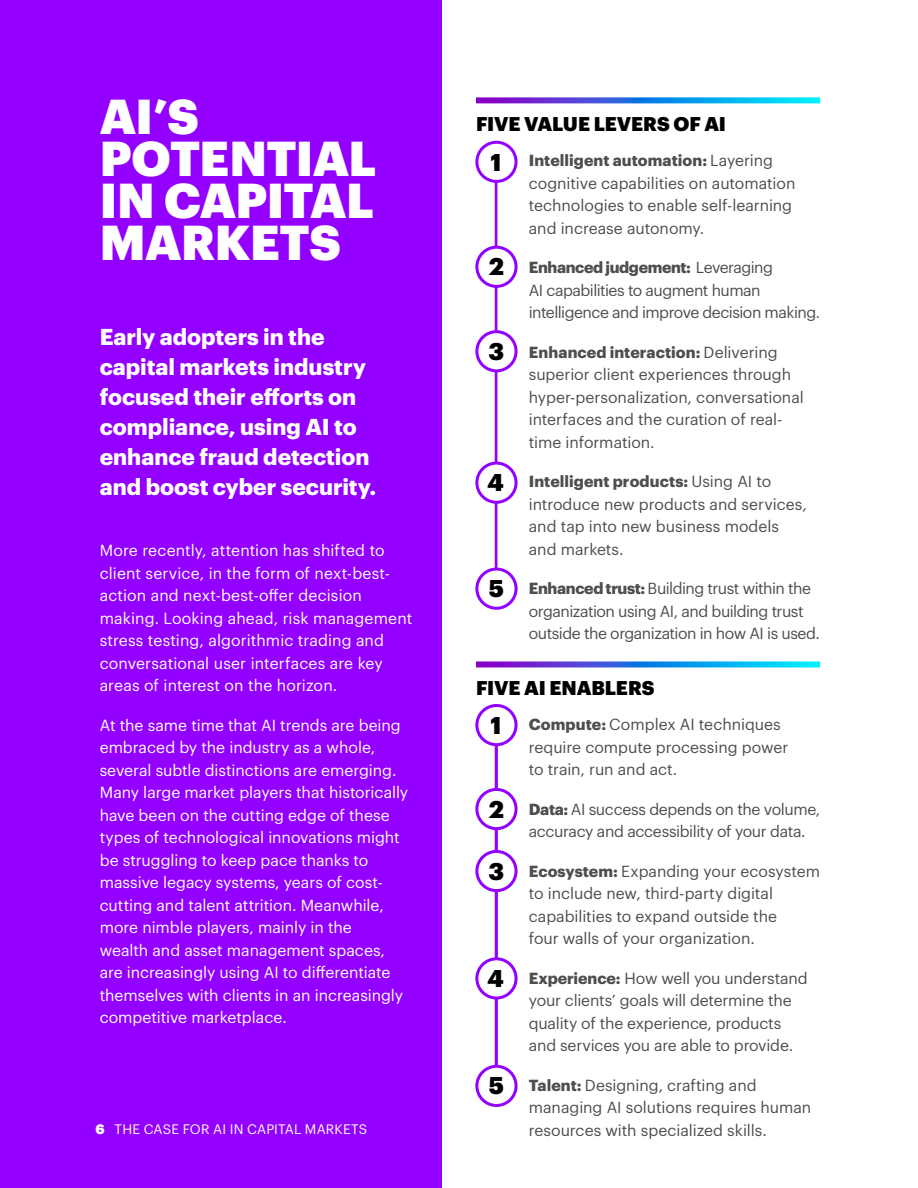
<style>
.page{position:relative;width:918px;height:1188px;background:#fff}
.page>*{position:absolute;margin:0;border:0;box-sizing:border-box;transform-origin:0 0}
.t1{font:900 48px/42px "Graphik";letter-spacing:-.01em;color:#fff}
.t2{font:900 23.7px "Graphik";color:#000}
.t3{font:700 22.5px/30px "Graphik";color:#fff}
.t4{font:900 19.5px "Graphik";letter-spacing:-.01em;color:#000}
.t5{font:15.75px/22.5px "Graphik";letter-spacing:-.005em;color:#4e4e4e}
.t6{font:15.75px/22.5px "Graphik";color:#fff}
.t7{font:15.75px/22.5px "Graphik";letter-spacing:-.035em;color:#4e4e4e}
.t8{font:15.75px/22.5px "Graphik";letter-spacing:-.025em;color:#4e4e4e}
.t9{font:13.5px "Graphik";letter-spacing:.01em;color:#fff}
.s1{font-weight:900}
.s2{font-weight:700}
</style>
<div class="page">
<div style="left:0;top:0;width:442px;height:1188px;background:#9400ff"></div>
<svg style="left:476px;top:97px;width:344px;height:6px;background:#3981e4"></svg>
<svg style="left:476px;top:661px;width:344px;height:6px;background:#3c82e5"></svg>
<hr style="left:495px;top:166px;width:2px;height:429px;background:#9400ff">
<svg style="left:477px;top:247px;width:39px;height:39px"></svg>
<div style="left:475px;top:246px;width:43px;height:42px;border:3px solid #9400ff;border-radius:50%"></div>
<div style="left:485px;top:255px;width:23px;height:20px;background:#fff"></div>
<svg style="left:477px;top:332px;width:39px;height:39px"></svg>
<div style="left:475px;top:330px;width:43px;height:42px;border:3px solid #9400ff;border-radius:50%"></div>
<div style="left:485px;top:340px;width:23px;height:23px;background:#fff"></div>
<svg style="left:477px;top:463px;width:39px;height:39px"></svg>
<div style="left:475px;top:462px;width:43px;height:42px;border:3px solid #9400ff;border-radius:50%"></div>
<div style="left:483px;top:471px;width:24px;height:22px;background:#fff"></div>
<svg style="left:477px;top:569px;width:39px;height:39px"></svg>
<div style="left:475px;top:568px;width:43px;height:42px;border:3px solid #9400ff;border-radius:50%"></div>
<div style="left:485px;top:577px;width:23px;height:21px;background:#fff"></div>
<svg style="left:477px;top:142px;width:39px;height:39px"></svg>
<div style="left:475px;top:141px;width:43px;height:42px;border:3px solid #9400ff;border-radius:50%"></div>
<div style="left:484px;top:151px;width:24px;height:21px;background:#fff"></div>
<hr style="left:495px;top:730px;width:3px;height:365px;background:#9400ff">
<svg style="left:477px;top:705px;width:39px;height:40px"></svg>
<div style="left:475px;top:704px;width:43px;height:42px;border:3px solid #9400ff;border-radius:50%"></div>
<div style="left:484px;top:714px;width:24px;height:21px;background:#fff"></div>
<svg style="left:477px;top:789px;width:39px;height:40px"></svg>
<div style="left:475px;top:788px;width:43px;height:42px;border:3px solid #9400ff;border-radius:50%"></div>
<div style="left:485px;top:797px;width:23px;height:21px;background:#fff"></div>
<svg style="left:477px;top:851px;width:39px;height:40px"></svg>
<div style="left:475px;top:850px;width:43px;height:42px;border:3px solid #9400ff;border-radius:50%"></div>
<div style="left:485px;top:860px;width:23px;height:22px;background:#fff"></div>
<svg style="left:477px;top:959px;width:39px;height:39px"></svg>
<div style="left:475px;top:957px;width:43px;height:43px;border:3px solid #9400ff;border-radius:50%"></div>
<div style="left:483px;top:967px;width:24px;height:22px;background:#fff"></div>
<svg style="left:477px;top:1066px;width:39px;height:39px"></svg>
<div style="left:475px;top:1065px;width:43px;height:42px;border:3px solid #9400ff;border-radius:50%"></div>
<div style="left:485px;top:1075px;width:23px;height:20px;background:#fff"></div>
<h1 class="t1" style="left:100px;top:91px;width:278px">AI’S<br>POTENTIAL<br>IN CAPITAL<br>MARKETS</h1>
<h3 class="t3" style="left:100px;top:319px;width:278px">Early adopters in the capital markets industry focused their efforts on compliance, using AI to enhance fraud detection and boost cyber security.</h3>
<p class="t6" style="left:100px;top:538px;width:314px">More recently, attention has shifted to client service, in the form of next-best&shy;action and next-best-offer decision making. Looking ahead, risk management stress testing, algorithmic trading and conversational user interfaces are key areas of interest on the horizon.</p>
<p class="t6" style="left:100px;top:713px;width:310px">At the same time that AI trends are being embraced by the industry as a whole, several subtle distinctions are emerging.<br>Many large market players that historically have been on the cutting edge of these types of technological innovations might be struggling to keep pace thanks to massive legacy systems, years of cost&shy;cutting and talent attrition. Meanwhile, more nimble players, mainly in the<br>wealth and asset management spaces, are increasingly using AI to differentiate themselves with clients in an increasingly competitive marketplace.</p>
<p class="t9" style="left:95px;top:1119px;width:273px"><span class="s1">6</span> THE CASE FOR AI IN CAPITAL MARKETS</p>
<p class="t4" style="left:476px;top:109px;width:252px">FIVE VALUE LEVERS OF AI</p>
<p class="t5" style="left:529px;top:148px;width:268px"><span class="s2">Intelligent automation:</span> Layering cognitive capabilities on automation technologies to enable self-learning and increase autonomy.</p>
<p class="t7" style="left:529px;top:255px;width:293px"><span class="s2">Enhanced judgement:</span> Leveraging<br>AI capabilities to augment human intelligence and improve decision making.</p>
<p class="t5" style="left:529px;top:340px;width:277px"><span class="s2">Enhanced interaction:</span> Delivering superior client experiences through hyper-personalization, conversational interfaces and the curation of real&shy;time information.</p>
<p class="t5" style="left:529px;top:469px;width:279px"><span class="s2">Intelligent products:</span> Using AI to introduce new products and services, and tap into new business models and markets.</p>
<p class="t7" style="left:529px;top:576px;width:293px"><span class="s2">Enhanced trust:</span> Building trust within the organization using AI, and building trust outside the organization in how AI is used.</p>
<p class="t4" style="left:476px;top:673px;width:180px">FIVE AI ENABLERS</p>
<p class="t5" style="left:529px;top:712px;width:261px"><span class="s2">Compute:</span> Complex AI techniques require compute processing power to train, run and act.</p>
<p class="t8" style="left:529px;top:797px;width:293px"><span class="s2">Data:</span> AI success depends on the volume, accuracy and accessibility of your data.</p>
<p class="t5" style="left:529px;top:859px;width:293px"><span class="s2">Ecosystem:</span> Expanding your ecosystem to include new, third-party digital capabilities to expand outside the<br>four walls of your organization.</p>
<p class="t5" style="left:529px;top:966px;width:280px"><span class="s2">Experience:</span> How well you understand your clients’ goals will determine the quality of the experience, products and services you are able to provide.</p>
<p class="t5" style="left:529px;top:1073px;width:284px"><span class="s2">Talent:</span> Designing, crafting and managing AI solutions requires human resources with specialized skills.</p>
<h2 class="t2" style="left:491px;top:143px;width:12px">1</h2>
<h2 class="t2" style="left:489px;top:248px;width:16px">2</h2>
<h2 class="t2" style="left:489px;top:333px;width:17px">3</h2>
<h2 class="t2" style="left:488px;top:464px;width:18px">4</h2>
<h2 class="t2" style="left:489px;top:570px;width:17px">5</h2>
<h2 class="t2" style="left:491px;top:707px;width:12px">1</h2>
<h2 class="t2" style="left:489px;top:791px;width:16px">2</h2>
<h2 class="t2" style="left:489px;top:853px;width:17px">3</h2>
<h2 class="t2" style="left:488px;top:959px;width:18px">4</h2>
<h2 class="t2" style="left:489px;top:1067px;width:17px">5</h2>
</div>
